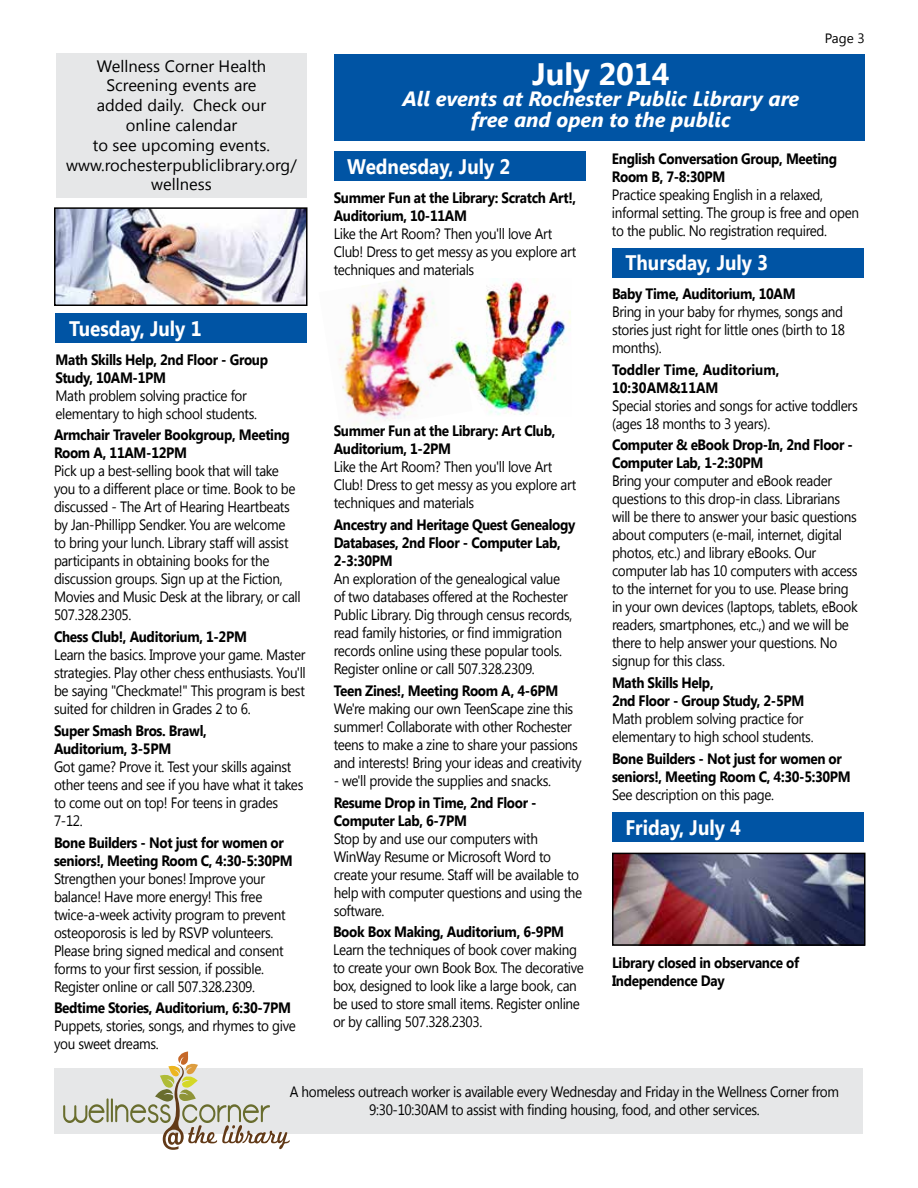
<style>
.page{position:relative;width:918px;height:1188px;background:#fff}
.page>*{position:absolute;margin:0;border:0;box-sizing:border-box;transform-origin:0 0}
.t1{font:700 30.9px "Segoe UI";color:#fff}
.t2{font:700 21px "Segoe UI";color:#fff;scale:.9 1}
.t3{font:italic 700 20.7px/21px "Segoe UI";color:#fff;text-align:center}
.t4{font:16.5px/19.8px "Segoe UI";color:#000;text-align:center}
.t5{font:15px/18px "Segoe UI";letter-spacing:-.025em;color:#000;scale:.9 1}
.t6{font:700 15px/18px "Segoe UI";letter-spacing:-.025em;color:#000;scale:.9 1}
.t7{font:700 15px/18px "Segoe UI";color:#000;scale:.9 1}
.t8{font:13.5px "Segoe UI";color:#000}
</style>
<div class="page">
<div style="left:334px;top:54px;width:532px;height:86px;background:#0054a4"></div>
<div style="left:56px;top:314px;width:252px;height:29px;background:#0054a4"></div>
<img style="left:57px;top:210px;width:248px;height:93px">
<div style="left:54px;top:207px;width:254px;height:99px;border:2px solid #000"></div>
<div style="left:56px;top:54px;width:251px;height:144px;background:#e6e7e8"></div>
<div style="left:55px;top:1068px;width:808px;height:65px;background:#e6e7e8"></div>
<svg style="left:63px;top:1051px;width:227px;height:99px"></svg>
<img style="left:339px;top:278px;width:110px;height:143px">
<img style="left:449px;top:280px;width:122px;height:135px">
<div style="left:334px;top:152px;width:252px;height:29px;background:#0054a4"></div>
<div style="left:612px;top:248px;width:252px;height:29px;background:#0054a4"></div>
<div style="left:612px;top:813px;width:252px;height:29px;background:#0054a4"></div>
<img style="left:615px;top:856px;width:248px;height:87px">
<div style="left:612px;top:853px;width:254px;height:93px;border:2px solid #000"></div>
<p class="t4" style="left:66px;top:55px;width:232px">Wellness Corner Health<br>Screening events are<br>added daily. Check our<br>online calendar<br>to see upcoming events. www.rochesterpubliclibrary.org/ wellness</p>
<h2 class="t2" style="left:69px;top:314px;width:149px">Tuesday, July 1</h2>
<p class="t6" style="left:56px;top:349px;width:238px">Math Skills Help, 2nd Floor - Group<br>Study, 10AM-1PM</p>
<p class="t5" style="left:56px;top:386px;width:226px">Math problem solving practice for elementary to high school students.</p>
<p class="t6" style="left:54px;top:425px;width:264px">Armchair Traveler Bookgroup, Meeting<br>Room A, 11AM-12PM</p>
<p class="t5" style="left:54px;top:461px;width:276px">Pick up a best-selling book that will take you to a different place or time. Book to be discussed - The Art of Hearing Heartbeats by Jan-Phillipp Sendker. You are welcome to bring your lunch. Library staff will assist participants in obtaining books for the discussion groups. Sign up at the Fiction, Movies and Music Desk at the library, or call 507.328.2305.</p>
<p class="t6" style="left:54px;top:627px;width:216px">Chess Club!, Auditorium, 1-2PM</p>
<p class="t5" style="left:54px;top:645px;width:281px;text-align:justify">Learn the basics. Improve your game. Master strategies. Play other chess enthusiasts. You'll be saying "Checkmate!" This program is best suited for children in Grades 2 to 6.</p>
<p class="t6" style="left:54px;top:721px;width:171px">Super Smash Bros. Brawl,<br>Auditorium, 3-5PM</p>
<p class="t5" style="left:54px;top:757px;width:279px">Got game? Prove it. Test your skills against other teens and see if you have what it takes to come out on top! For teens in grades<br>7-12.</p>
<p class="t6" style="left:54px;top:832px;width:267px">Bone Builders - Not just for women or seniors!, Meeting Room C, 4:30-5:30PM</p>
<p class="t5" style="left:54px;top:869px;width:259px">Strengthen your bones! Improve your balance! Have more energy! This free twice-a-week activity program to prevent osteoporosis is led by RSVP volunteers.<br>Please bring signed medical and consent forms to your first session, if possible.<br>Register online or call 507.328.2309.</p>
<p class="t6" style="left:54px;top:998px;width:265px">Bedtime Stories, Auditorium, 6:30-7PM</p>
<p class="t5" style="left:54px;top:1016px;width:270px">Puppets, stories, songs, and rhymes to give you sweet dreams.</p>
<h1 class="t1" style="left:532px;top:52px;width:139px">July 2014</h1>
<h3 class="t3" style="left:402px;top:87px;width:398px">All events at Rochester Public Library are free and open to the public</h3>
<p class="t8" style="left:825px;top:29px;width:41px">Page 3</p>
<h2 class="t2" style="left:347px;top:151px;width:183px">Wednesday, July 2</h2>
<p class="t6" style="left:334px;top:187px;width:271px">Summer Fun at the Library: Scratch Art!,<br>Auditorium, 10-11AM</p>
<p class="t5" style="left:334px;top:224px;width:271px">Like the Art Room? Then you'll love Art<br>Club! Dress to get messy as you explore art techniques and materials</p>
<p class="t6" style="left:334px;top:421px;width:248px">Summer Fun at the Library: Art Club,<br>Auditorium, 1-2PM</p>
<p class="t5" style="left:334px;top:457px;width:271px">Like the Art Room? Then you'll love Art<br>Club! Dress to get messy as you explore art techniques and materials</p>
<p class="t6" style="left:334px;top:515px;width:270px">Ancestry and Heritage Quest Genealogy<br>Databases, 2nd Floor - Computer Lab,<br>2-3:30PM</p>
<p class="t5" style="left:334px;top:569px;width:267px">An exploration of the genealogical value of two databases offered at the Rochester Public Library. Dig through census records, read family histories, or find immigration records online using these popular tools.<br>Register online or call 507.328.2309.</p>
<p class="t6" style="left:334px;top:681px;width:251px">Teen Zines!, Meeting Room A, 4-6PM</p>
<p class="t5" style="left:334px;top:699px;width:277px">We're making our own TeenScape zine this summer! Collaborate with other Rochester teens to make a zine to share your passions and interests! Bring your ideas and creativity</p>
<p class="t5" style="left:334px;top:771px;width:243px">- we'll provide the supplies and snacks.</p>
<p class="t6" style="left:334px;top:792px;width:227px">Resume Drop in Time, 2nd Floor -<br>Computer Lab, 6-7PM</p>
<p class="t5" style="left:334px;top:829px;width:278px">Stop by and use our computers with WinWay Resume or Microsoft Word to create your resume. Staff will be available to help with computer questions and using the software.</p>
<p class="t6" style="left:333px;top:922px;width:258px">Book Box Making, Auditorium, 6-9PM</p>
<p class="t5" style="left:333px;top:940px;width:280px">Learn the techniques of book cover making to create your own Book Box. The decorative box, designed to look like a large book, can be used to store small items. Register online or by calling 507.328.2303.</p>
<p class="t6" style="left:612px;top:149px;width:252px">English Conversation Group, Meeting<br>Room B, 7-8:30PM</p>
<p class="t5" style="left:612px;top:185px;width:276px">Practice speaking English in a relaxed, informal setting. The group is free and open to the public. No registration required.</p>
<h2 class="t2" style="left:626px;top:248px;width:160px">Thursday, July 3</h2>
<p class="t6" style="left:612px;top:284px;width:206px">Baby Time, Auditorium, 10AM</p>
<p class="t5" style="left:612px;top:302px;width:260px;text-align:justify">Bring in your baby for rhymes, songs and stories just right for little ones (birth to 18 months).</p>
<p class="t7" style="left:612px;top:360px;width:188px">Toddler Time, Auditorium,<br>10:30AM&amp;11AM</p>
<p class="t5" style="left:612px;top:396px;width:275px">Special stories and songs for active toddlers (ages 18 months to 3 years).</p>
<p class="t6" style="left:612px;top:435px;width:269px">Computer &amp; eBook Drop-In, 2nd Floor -<br>Computer Lab, 1-2:30PM</p>
<p class="t5" style="left:612px;top:471px;width:275px">Bring your computer and eBook reader questions to this drop-in class. Librarians will be there to answer your basic questions about computers (e-mail, internet, digital photos, etc.) and library eBooks. Our computer lab has 10 computers with access to the internet for you to use. Please bring in your own devices (laptops, tablets, eBook readers, smartphones, etc.,) and we will be there to help answer your questions. No signup for this class.</p>
<p class="t6" style="left:612px;top:673px;width:215px">Math Skills Help,<br>2nd Floor - Group Study, 2-5PM</p>
<p class="t5" style="left:612px;top:709px;width:226px">Math problem solving practice for elementary to high school students.</p>
<p class="t6" style="left:612px;top:749px;width:267px">Bone Builders - Not just for women or seniors!, Meeting Room C, 4:30-5:30PM</p>
<p class="t5" style="left:612px;top:785px;width:182px">See description on this page.</p>
<h2 class="t2" style="left:626px;top:813px;width:130px">Friday, July 4</h2>
<p class="t6" style="left:612px;top:952px;width:209px">Library closed in observance of<br>Independence Day</p>
<p class="t5" style="left:290px;top:1082px;width:612px;text-align:center">A homeless outreach worker is available every Wednesday and Friday in the Wellness Corner from<br>9:30-10:30AM to assist with finding housing, food, and other services.</p>
</div>
